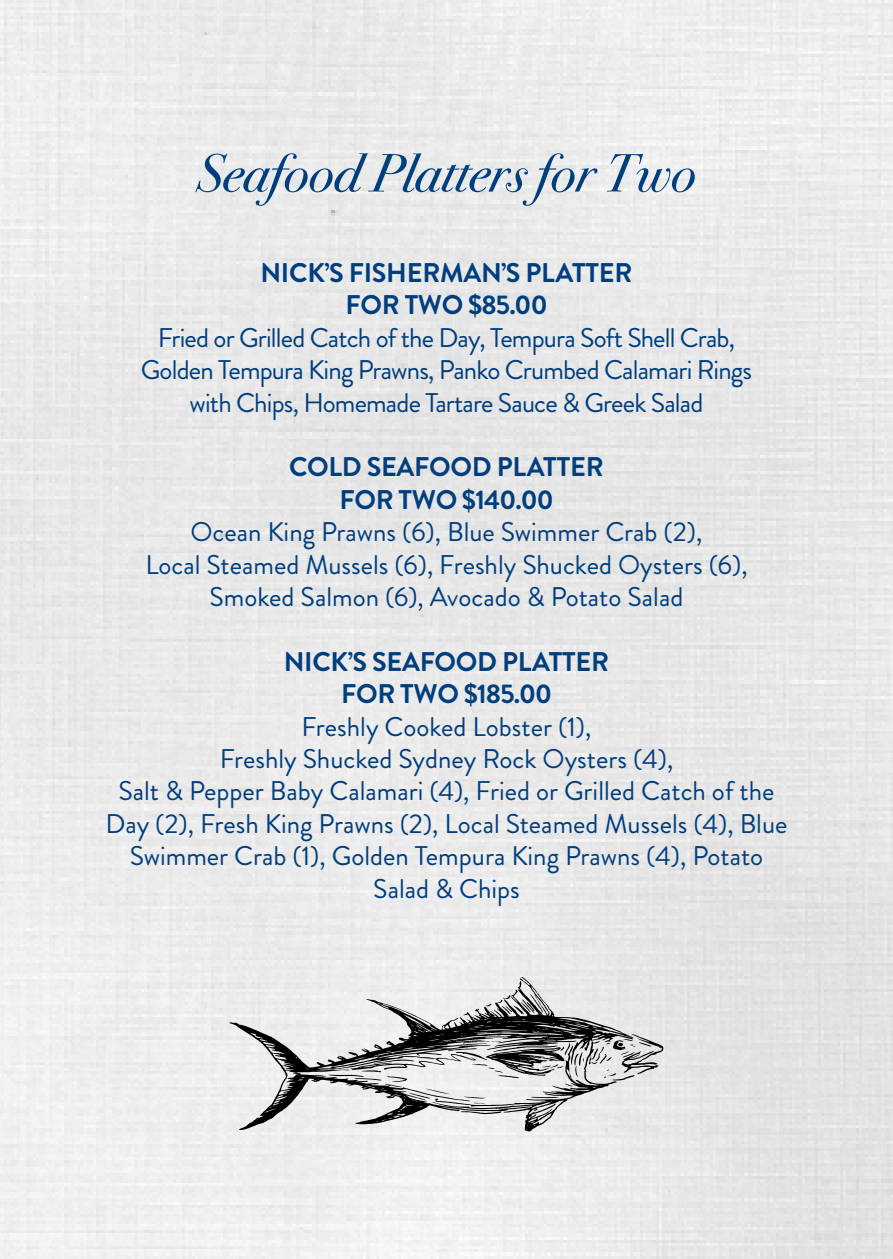
<style>
.page{position:relative;width:893px;height:1259px;background:#fff}
.page>*{position:absolute;margin:0;border:0;box-sizing:border-box;transform-origin:0 0}
.t1{font:italic 54px "Bodoni Svty Two ITCTT";color:#003e7e}
.t2{font:27px/32.4px "Brandon Grotesque";color:#003e7e;text-align:center}
.t3{font:27px/32.4px "Brandon Grotesque";letter-spacing:-.03em;color:#003e7e;text-align:center}
.t4{font:700 27px/32.4px "Brandon Grotesque";letter-spacing:-.01em;color:#003e7e;text-align:center}
</style>
<div class="page">
<img style="left:0;top:0;width:893px;height:1259px">
<svg style="left:230px;top:977px;width:433px;height:154px;fill:#ebebeb"></svg>
<h1 class="t1" style="left:197px;top:126px;width:500px">Seafood Platters for Two</h1>
<p class="t4" style="left:260px;top:257px;width:374px">NICK’S FISHERMAN’S PLATTER<br>FOR TWO $85.00</p>
<p class="t3" style="left:141px;top:321px;width:613px">Fried or Grilled Catch of the Day, Tempura Soft Shell Crab,<br>Golden Tempura King Prawns, Panko Crumbed Calamari Rings with Chips, Homemade Tartare Sauce &amp; Greek Salad</p>
<p class="t4" style="left:289px;top:451px;width:316px">COLD SEAFOOD PLATTER<br>FOR TWO $140.00</p>
<p class="t2" style="left:145px;top:516px;width:604px">Ocean King Prawns (6), Blue Swimmer Crab (2),<br>Local Steamed Mussels (6), Freshly Shucked Oysters (6),<br>Smoked Salmon (6), Avocado &amp; Potato Salad</p>
<p class="t4" style="left:284px;top:645px;width:327px">NICK’S SEAFOOD PLATTER<br>FOR TWO $185.00</p>
<p class="t2" style="left:106px;top:710px;width:683px">Freshly Cooked Lobster (1),<br>Freshly Shucked Sydney Rock Oysters (4),<br>Salt &amp; Pepper Baby Calamari (4), Fried or Grilled Catch of the Day (2), Fresh King Prawns (2), Local Steamed Mussels (4), Blue Swimmer Crab (1), Golden Tempura King Prawns (4), Potato Salad &amp; Chips</p>
</div>
